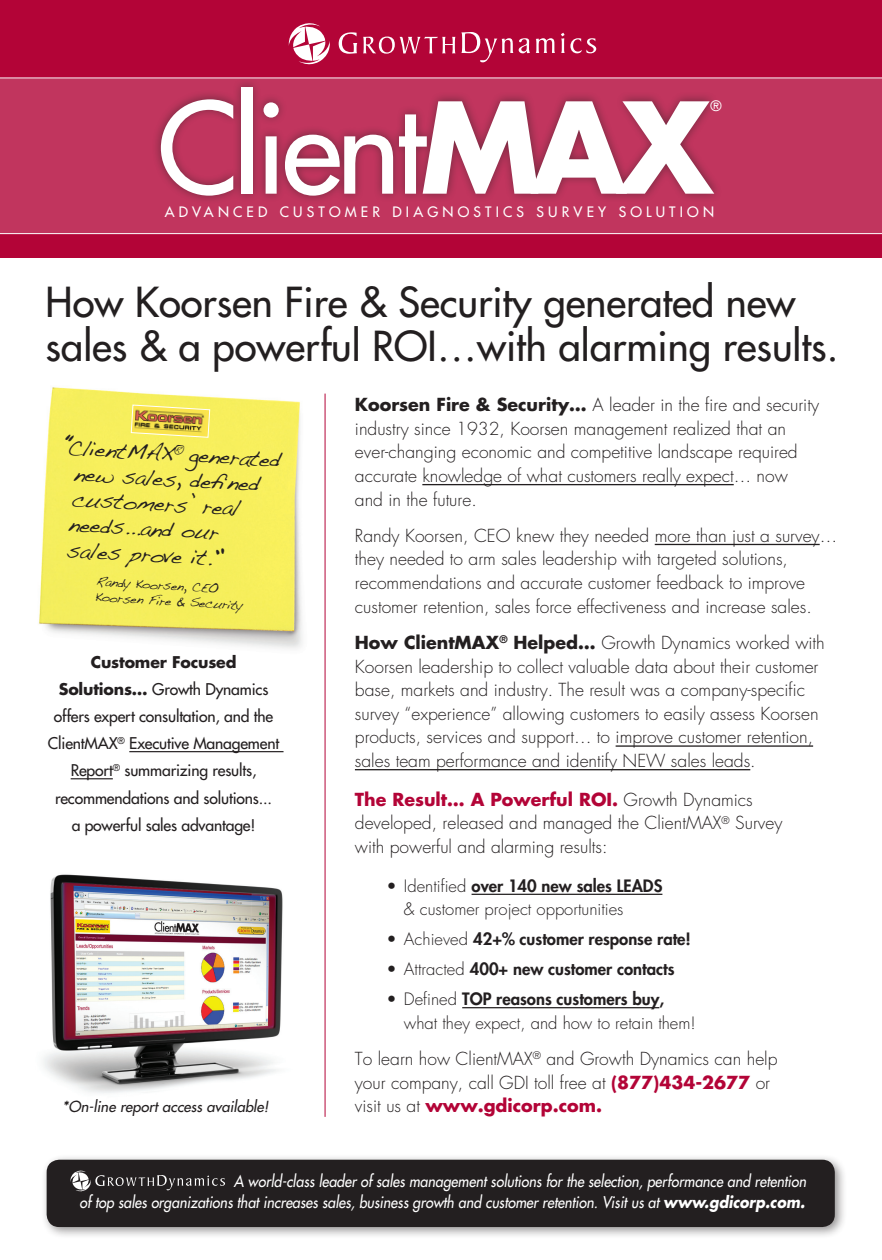
<style>
.page{position:relative;width:882px;height:1260px;background:#fff}
.page>*{position:absolute;margin:0;border:0;box-sizing:border-box;transform-origin:0 0}
.t1{font:122.5px "Futura";letter-spacing:-.04em;color:#fff}
.t2{font:40.25px/43.8px "Futura";color:#231f20}
.t3{font:22.05px/25.6px "Handwriting Dakota";color:#231f20}
.t4{font:300 17.5px/23.6px "Futura";color:#231f20}
.t5{font:300 16.62px/23.6px "Futura";color:#231f20}
.t6{font:800 16.62px "Futura";color:#231f20}
.t7{font:italic 15.75px/21px "Futura";color:#fff;text-align:right;scale:.9 1}
.t8{font:15.75px/27.1px "Futura";letter-spacing:-.01em;color:#231f20;text-align:center}
.t9{font:italic 14.88px "Futura";color:#231f20}
.t10{font:14px "Futura";letter-spacing:.3em;color:#fff}
.t11{font:13.12px/15.6px "Handwriting Dakota";color:#231f20}
.s1{font-weight:700}
.s2{font-size:32.73px}
.s3{font-weight:700;color:#b30437}
.s4{font-weight:800}
.s5{font-weight:300}
</style>
<div class="page">
<img style="left:38px;top:387px;width:288px;height:275px">
<svg style="left:130px;top:404px;width:81px;height:34px;background:#d9c155"></svg>
<div style="left:0;top:0;width:882px;height:258px;background:#b30437"></div>
<div style="left:0;top:79px;width:882px;height:154px;background:#c1355e"></div>
<hr style="left:0;top:78px;width:882px;height:1px;background:#fff">
<hr style="left:0;top:233px;width:882px;height:1px;background:#fff">
<svg style="left:339px;top:32px;width:18px;height:22px"></svg>
<svg style="left:363px;top:32px;width:150px;height:30px"></svg>
<svg style="left:519px;top:38px;width:11px;height:15px"></svg>
<svg style="left:536px;top:38px;width:19px;height:15px"></svg>
<svg style="left:561px;top:33px;width:35px;height:20px"></svg>
<svg style="left:289px;top:23px;width:41px;height:41px"></svg>
<hr style="left:422px;top:484px;width:312px;height:1px;background:#231f20">
<hr style="left:655px;top:544px;width:165px;height:1px;background:#231f20">
<hr style="left:616px;top:745px;width:197px;height:2px;background:#231f20">
<hr style="left:355px;top:769px;width:395px;height:1px;background:#231f20">
<hr style="left:472px;top:894px;width:190px;height:1px;background:#231f20">
<hr style="left:462px;top:1007px;width:197px;height:1px;background:#231f20">
<img style="left:43px;top:874px;width:240px;height:219px">
<div style="left:40px;top:1153px;width:808px;height:87px;background:#231f20;opacity:.5"></div>
<div style="left:47px;top:1160px;width:788px;height:67px;background:#231f20;border-radius:13px"></div>
<div style="left:151px;top:78px;width:571px;height:127px;background:#231f20;opacity:.5"></div>
<hr style="left:325px;top:394px;width:1px;height:723px;background:#b30437">
<hr style="left:129px;top:751px;width:155px;height:1px;background:#231f20">
<hr style="left:71px;top:778px;width:42px;height:1px;background:#231f20">
<svg style="left:70px;top:1171px;width:155px;height:20px"></svg>
<p class="t1" style="left:157px;top:69px;width:558px">Client<span class="s1">MAX</span></p>
<p class="t10" style="left:165px;top:203px;width:551px">ADVANCED CUSTOMER DIAGNOSTICS SURVEY SOLUTION</p>
<p class="t10" style="left:710px;top:97px;width:13px">®</p>
<p class="t2" style="left:46px;top:280px;width:794px">How Koorsen Fire &amp; Security generated new sales &amp; a powerful ROI…with alarming results.</p>
<p class="t3" style="left:67px;top:435px;width:216px;rotate:3deg"><span class="s2">“</span>ClientMAX<sup>®</sup> generated new sales, defined customers’ real needs...and our<br>sales prove it.<span class="s2">”</span></p>
<p class="t11" style="left:96px;top:574px;width:150px;rotate:3deg">Randy Koorsen, CEO<br>Koorsen Fire &amp; Security</p>
<p class="t8" style="left:48px;top:648px;width:233px"><span class="s1">Customer Focused<br>Solutions…</span> Growth Dynamics offers expert consultation, and the<br>ClientMAX<sup>®</sup> Executive Management<br>Report<sup>®</sup> summarizing results, recommendations and solutions...<br>a powerful sales advantage!</p>
<p class="t9" style="left:62px;top:1097px;width:208px">*On-line report access available!</p>
<p class="t4" style="left:355px;top:393px;width:466px"><span class="s1">Koorsen Fire &amp; Security…</span> A leader in the fire and security industry since 1932, Koorsen management realized that an ever-changing economic and competitive landscape required accurate knowledge of what customers really expect… now and in the future.</p>
<p class="t4" style="left:355px;top:524px;width:484px">Randy Koorsen, CEO knew they needed more than just a survey… they needed to arm sales leadership with targeted solutions, recommendations and accurate customer feedback to improve customer retention, sales force effectiveness and increase sales.</p>
<p class="t4" style="left:355px;top:631px;width:471px"><span class="s1">How ClientMAX</span><sup>®</sup> <span class="s1">Helped…</span> Growth Dynamics worked with Koorsen leadership to collect valuable data about their customer base, markets and industry. The result was a company-specific survey “experience” allowing customers to easily assess Koorsen products, services and support… to improve customer retention, sales team performance and identify NEW sales leads.</p>
<p class="t4" style="left:355px;top:788px;width:429px"><span class="s3">The Result… A Powerful ROI.</span> Growth Dynamics developed, released and managed the ClientMAX<sup>®</sup> Survey with powerful and alarming results:</p>
<p class="t5" style="left:404px;top:874px;width:260px;text-indent:-18px">• Identified <span class="s4">over 140 new sales LEADS </span>&amp; customer project opportunities</p>
<p class="t6" style="left:386px;top:928px;width:306px"><span class="s5">• Achieved</span> 42+% customer response rate!</p>
<p class="t6" style="left:386px;top:958px;width:290px"><span class="s5">• Attracted</span> 400+ new customer contacts</p>
<p class="t5" style="left:404px;top:988px;width:293px;text-indent:-18px">• Defined <span class="s4">TOP reasons customers buy, </span>what they expect, and how to retain them!</p>
<p class="t4" style="left:355px;top:1047px;width:424px">To learn how ClientMAX<sup>®</sup> and Growth Dynamics can help your company, call GDI toll free at <span class="s3">(877)434-2677</span> or visit us at <span class="s3">www.gdicorp.com.</span></p>
<p class="t7" style="left:79px;top:1171px;width:809px">A world-class leader of sales management solutions for the selection, performance and retention<br>of top sales organizations that increases sales, business growth and customer retention. Visit us at <span class="s1">www.gdicorp.com.</span></p>
</div>
